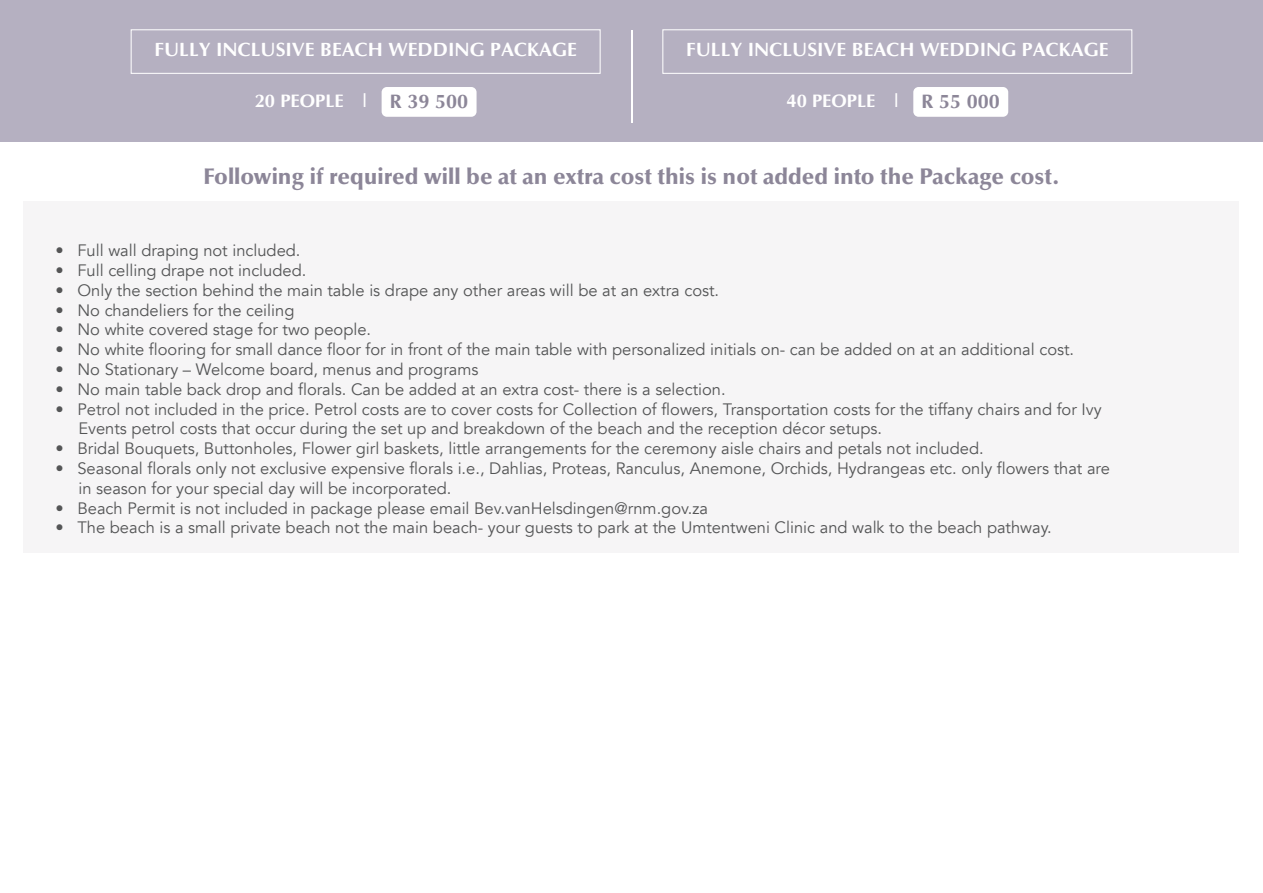
<style>
.page{position:relative;width:1263px;height:893px;background:#fff}
.page>*{position:absolute;margin:0;border:0;box-sizing:border-box;transform-origin:0 0}
.t1{font:900 22.5px "Optima LT Pro";color:#8c8698}
.t2{font:700 19.5px "Optima";color:#fff}
.t3{font:700 18.45px "Optima";color:#fff}
.t4{font:16.5px/19.8px "Avenir";color:#545556}
.s1{font-size:19.8px;color:#8c8698}
</style>
<div class="page">
<div style="left:24px;top:201px;width:1215px;height:352px;background:#f6f5f6"></div>
<div style="left:0;top:0;width:1263px;height:142px;background:#b5b0c1"></div>
<div style="left:662px;top:29px;width:470px;height:45px;border:1px solid #fff"></div>
<div style="left:913px;top:87px;width:95px;height:30px;background:#fff;border-radius:5px"></div>
<div style="left:131px;top:29px;width:470px;height:45px;border:1px solid #fff"></div>
<div style="left:382px;top:87px;width:94px;height:30px;background:#fff;border-radius:5px"></div>
<hr style="left:631px;top:30px;width:1px;height:92px;background:#fff">
<p class="t2" style="left:154px;top:39px;width:424px">FULLY INCLUSIVE BEACH WEDDING PACKAGE</p>
<p class="t3" style="left:255px;top:91px;width:215px">20 PEOPLE | <span class="s1">R 39 500</span></p>
<p class="t2" style="left:686px;top:39px;width:424px">FULLY INCLUSIVE BEACH WEDDING PACKAGE</p>
<p class="t3" style="left:786px;top:91px;width:215px">40 PEOPLE | <span class="s1">R 55 000</span></p>
<h1 class="t1" style="left:203px;top:162px;width:858px">Following if required will be at an extra cost this is not added into the Package cost.</h1>
<p class="t4" style="left:55px;top:241px;width:247px">• Full wall draping not included.</p>
<p class="t4" style="left:55px;top:261px;width:252px">• Full celling drape not included.</p>
<p class="t4" style="left:55px;top:280px;width:665px">• Only the section behind the main table is drape any other areas will be at an extra cost.</p>
<p class="t4" style="left:55px;top:300px;width:240px">• No chandeliers for the ceiling</p>
<p class="t4" style="left:55px;top:320px;width:317px">• No white covered stage for two people.</p>
<p class="t4" style="left:55px;top:340px;width:1020px">• No white flooring for small dance floor for in front of the main table with personalized initials on- can be added on at an additional cost.</p>
<p class="t4" style="left:55px;top:360px;width:424px">• No Stationary – Welcome board, menus and programs</p>
<p class="t4" style="left:55px;top:379px;width:672px">• No main table back drop and florals. Can be added at an extra cost- there is a selection.</p>
<p class="t4" style="left:78px;top:399px;width:1025px;text-indent:-23px">• Petrol not included in the price. Petrol costs are to cover costs for Collection of flowers, Transportation costs for the tiffany chairs and for Ivy<br>Events petrol costs that occur during the set up and breakdown of the beach and the reception décor setups.</p>
<p class="t4" style="left:55px;top:439px;width:930px">• Bridal Bouquets, Buttonholes, Flower girl baskets, little arrangements for the ceremony aisle chairs and petals not included.</p>
<p class="t4" style="left:78px;top:459px;width:1033px;text-indent:-23px">• Seasonal florals only not exclusive expensive florals i.e., Dahlias, Proteas, Ranculus, Anemone, Orchids, Hydrangeas etc. only flowers that are in season for your special day will be incorporated.</p>
<p class="t4" style="left:55px;top:498px;width:654px">• Beach Permit is not included in package please email Bev.vanHelsdingen@rnm.gov.za</p>
<p class="t4" style="left:55px;top:518px;width:998px">• The beach is a small private beach not the main beach- your guests to park at the Umtentweni Clinic and walk to the beach pathway.</p>
</div>
